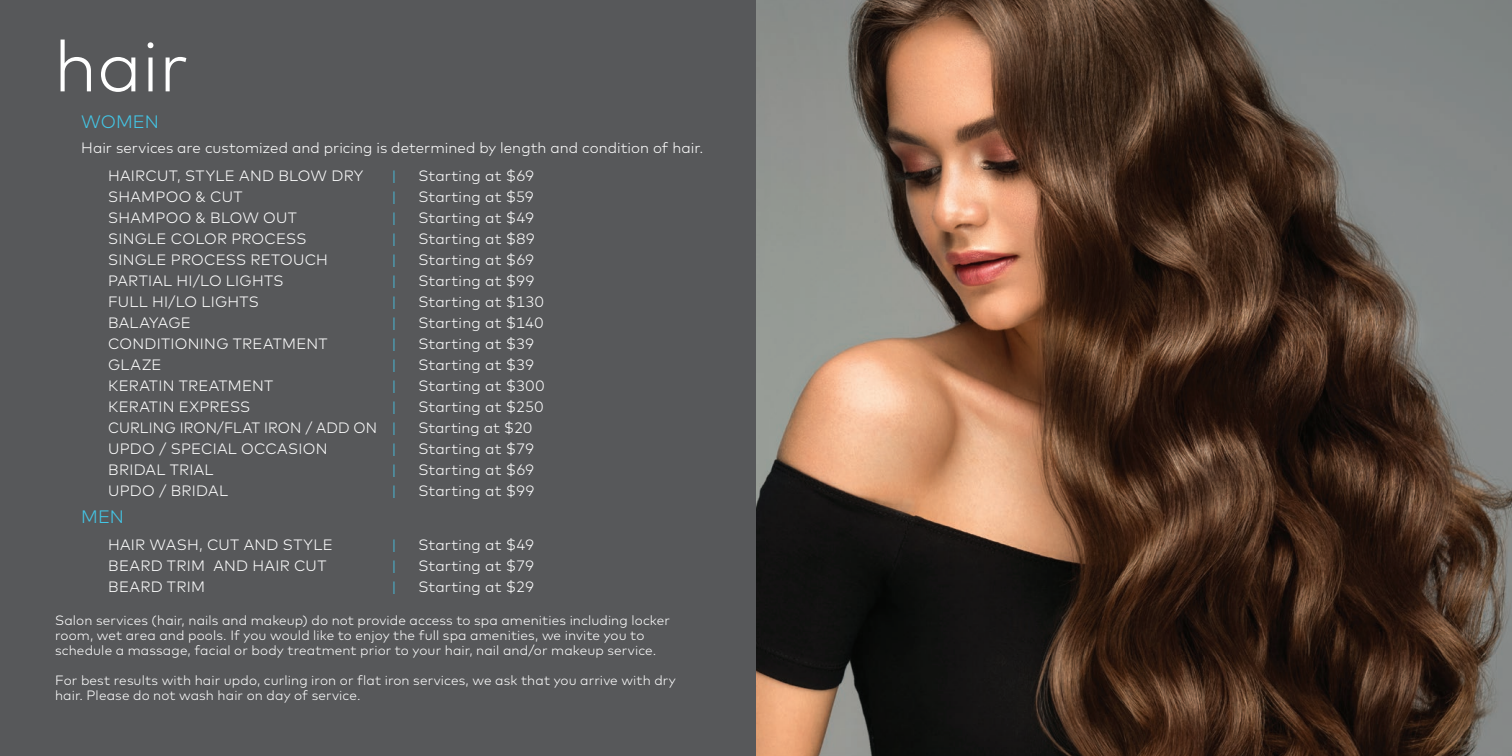
<style>
.page{position:relative;width:1512px;height:756px;background:#57585a}
.page>*{position:absolute;margin:0;border:0;box-sizing:border-box;transform-origin:0 0}
.t1{font:300 72px "Mark";color:#fff}
.t2{font:300 18px "Mark";color:#43c6e6}
.t3{font:300 15px/27.8px "Mark";letter-spacing:.015em;color:#fff}
.t4{font:300 15px "Mark";letter-spacing:.015em;color:#fff;scale:.96 1}
.t5{font:300 15px "Mark";color:#47c2e1}
.t6{font:300 13.5px/15px "Mark";letter-spacing:.01em;color:#fff}
.s1{color:#47c2e1}
</style>
<div class="page">
<img style="left:756px;top:0;width:756px;height:756px">
<h1 class="t1" style="left:54px;top:24px;width:136px">hair</h1>
<p class="t2" style="left:81px;top:111px;width:79px">WOMEN</p>
<p class="t3" style="left:108px;top:134px;width:597px;text-indent:-27px">Hair services are customized and pricing is determined by length and condition of hair.<br>HAIRCUT, STYLE AND BLOW DRY</p>
<p class="t5" style="left:392px;top:167px;width:7px">|</p>
<p class="t3" style="left:419px;top:162px;width:117px">Starting at $69</p>
<p class="t3" style="left:108px;top:183px;width:136px">SHAMPOO &amp; CUT</p>
<p class="t5" style="left:392px;top:188px;width:7px">|</p>
<p class="t3" style="left:419px;top:183px;width:117px">Starting at $59</p>
<p class="t3" style="left:108px;top:204px;width:190px">SHAMPOO &amp; BLOW OUT</p>
<p class="t5" style="left:392px;top:209px;width:7px">|</p>
<p class="t3" style="left:419px;top:204px;width:117px">Starting at $49</p>
<p class="t3" style="left:108px;top:225px;width:200px">SINGLE COLOR PROCESS</p>
<p class="t5" style="left:392px;top:230px;width:7px">|</p>
<p class="t3" style="left:419px;top:225px;width:118px">Starting at $89</p>
<p class="t3" style="left:108px;top:246px;width:221px">SINGLE PROCESS RETOUCH</p>
<p class="t5" style="left:392px;top:251px;width:7px">|</p>
<p class="t3" style="left:419px;top:246px;width:117px">Starting at $69</p>
<p class="t3" style="left:108px;top:267px;width:177px">PARTIAL HI/LO LIGHTS</p>
<p class="t5" style="left:392px;top:272px;width:7px">|</p>
<p class="t3" style="left:419px;top:267px;width:117px">Starting at $99</p>
<p class="t3" style="left:108px;top:288px;width:152px">FULL HI/LO LIGHTS</p>
<p class="t5" style="left:392px;top:293px;width:7px">|</p>
<p class="t3" style="left:419px;top:288px;width:127px">Starting at $130</p>
<p class="t3" style="left:108px;top:309px;width:84px">BALAYAGE</p>
<p class="t5" style="left:392px;top:314px;width:7px">|</p>
<p class="t3" style="left:419px;top:309px;width:126px">Starting at $140</p>
<p class="t3" style="left:108px;top:330px;width:221px">CONDITIONING TREATMENT</p>
<p class="t5" style="left:392px;top:335px;width:7px">|</p>
<p class="t3" style="left:419px;top:330px;width:117px">Starting at $39</p>
<p class="t3" style="left:108px;top:351px;width:55px">GLAZE</p>
<p class="t5" style="left:392px;top:356px;width:7px">|</p>
<p class="t3" style="left:419px;top:351px;width:117px">Starting at $39</p>
<p class="t3" style="left:108px;top:372px;width:167px">KERATIN TREATMENT</p>
<p class="t5" style="left:392px;top:377px;width:7px">|</p>
<p class="t3" style="left:419px;top:372px;width:127px">Starting at $300</p>
<p class="t3" style="left:108px;top:393px;width:144px">KERATIN EXPRESS</p>
<p class="t5" style="left:392px;top:398px;width:7px">|</p>
<p class="t3" style="left:419px;top:393px;width:126px">Starting at $250</p>
<p class="t4" style="left:108px;top:419px;width:302px">CURLING IRON/FLAT IRON / ADD ON <span class="s1">|</span></p>
<p class="t3" style="left:419px;top:414px;width:115px">Starting at $20</p>
<p class="t3" style="left:108px;top:435px;width:221px">UPDO / SPECIAL OCCASION</p>
<p class="t5" style="left:392px;top:440px;width:7px">|</p>
<p class="t3" style="left:419px;top:435px;width:117px">Starting at $79</p>
<p class="t3" style="left:108px;top:456px;width:107px">BRIDAL TRIAL</p>
<p class="t5" style="left:392px;top:461px;width:7px">|</p>
<p class="t3" style="left:419px;top:456px;width:117px">Starting at $69</p>
<p class="t3" style="left:108px;top:477px;width:121px">UPDO / BRIDAL</p>
<p class="t5" style="left:392px;top:482px;width:7px">|</p>
<p class="t3" style="left:419px;top:477px;width:117px">Starting at $99</p>
<p class="t2" style="left:81px;top:506px;width:44px">MEN</p>
<p class="t3" style="left:108px;top:531px;width:226px">HAIR WASH, CUT AND STYLE</p>
<p class="t5" style="left:392px;top:537px;width:7px">|</p>
<p class="t3" style="left:419px;top:531px;width:117px">Starting at $49</p>
<p class="t3" style="left:108px;top:552px;width:220px">BEARD TRIM AND HAIR CUT</p>
<p class="t5" style="left:392px;top:558px;width:7px">|</p>
<p class="t3" style="left:419px;top:552px;width:117px">Starting at $79</p>
<p class="t3" style="left:108px;top:573px;width:98px">BEARD TRIM</p>
<p class="t5" style="left:392px;top:579px;width:7px">|</p>
<p class="t3" style="left:419px;top:573px;width:117px">Starting at $29</p>
<p class="t6" style="left:55px;top:613px;width:616px">Salon services (hair, nails and makeup) do not provide access to spa amenities including locker room, wet area and pools. If you would like to enjoy the full spa amenities, we invite you to schedule a massage, facial or body treatment prior to your hair, nail and/or makeup service.</p>
<p class="t6" style="left:55px;top:673px;width:622px">For best results with hair updo, curling iron or flat iron services, we ask that you arrive with dry hair. Please do not wash hair on day of service.</p>
</div>
